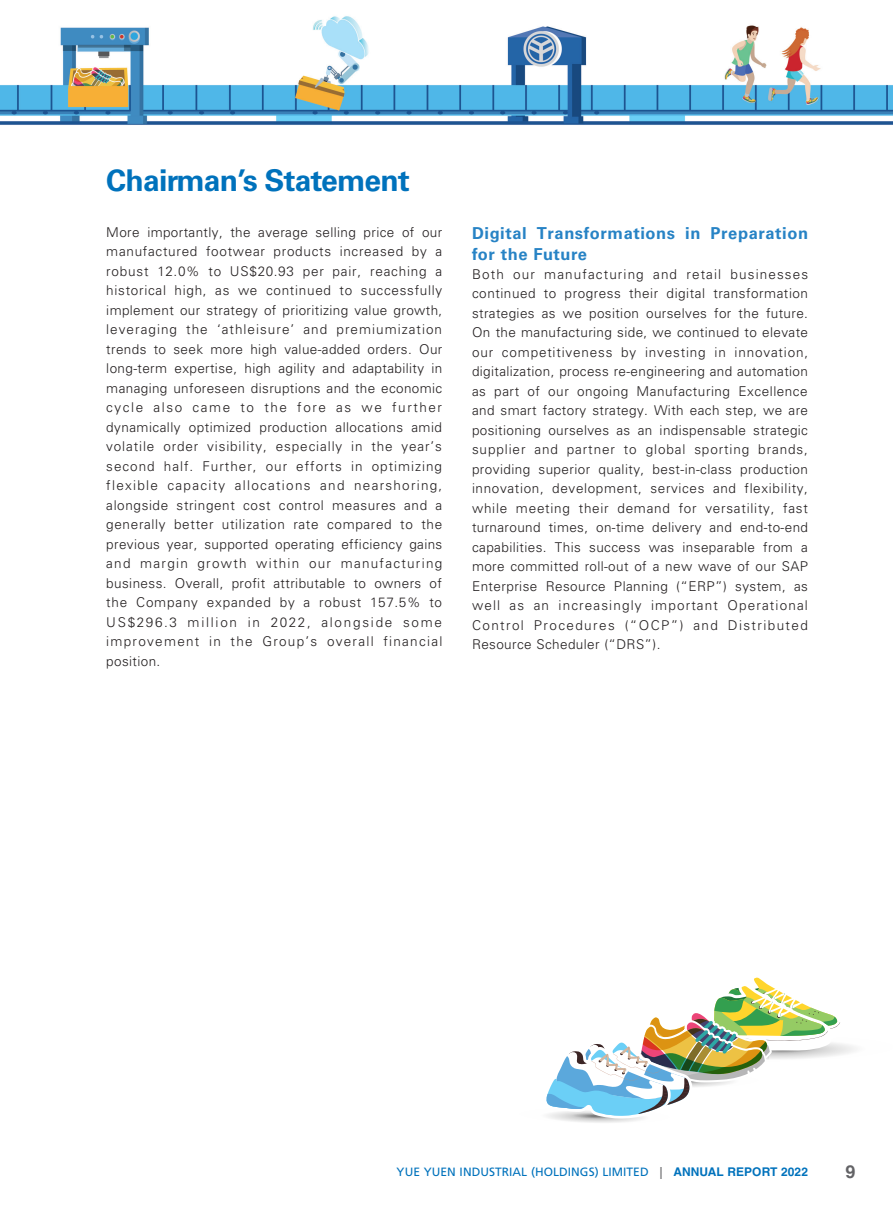
<style>
.page{position:relative;width:893px;height:1212px;background:#fff}
.page>*{position:absolute;margin:0;border:0;box-sizing:border-box;transform-origin:0 0}
.t1{font:700 30px "Univers LT Std";letter-spacing:-.025em;color:#0072bc}
.t2{font:700 18px "Helvetica LT Std";color:#636366}
.t3{font:700 16.5px/21px "Univers LT Std";letter-spacing:.035em;color:#2783c5}
.t4{font:300 13.5px/19.5px "Univers LT Std";letter-spacing:.095em;color:#231f20;text-align:justify}
.t5{font:12px "Frutiger LT Std";letter-spacing:.005em;color:#0072bc}
.s1{color:#636366}
.s2{font-family:"Helvetica LT Std";font-weight:700}
</style>
<div class="page">
<img style="left:0;top:16px;width:893px;height:109px">
<svg style="left:546px;top:977px;width:309px;height:146px"></svg>
<h1 class="t1" style="left:106px;top:163px;width:305px">Chairman’s Statement</h1>
<p class="t4" style="left:106px;top:222px;width:338px">More importantly, the average selling price of our manufactured footwear products increased by a robust 12.0% to US$20.93 per pair, reaching a historical high, as we continued to successfully implement our strategy of prioritizing value growth, leveraging the ‘athleisure’ and premiumization trends to seek more high value-added orders. Our long-term expertise, high agility and adaptability in managing unforeseen disruptions and the economic cycle also came to the fore as we further dynamically optimized production allocations amid volatile order visibility, especially in the year’s second half. Further, our efforts in optimizing flexible capacity allocations and nearshoring, alongside stringent cost control measures and a generally better utilization rate compared to the previous year, supported operating efficiency gains and margin growth within our manufacturing business. Overall, profit attributable to owners of the Company expanded by a robust 157.5% to US$296.3 million in 2022, alongside some improvement in the Group’s overall financial position.</p>
<p class="t3" style="left:472px;top:223px;width:338px">Digital Transformations in Preparation for the Future</p>
<p class="t4" style="left:472px;top:264px;width:338px">Both our manufacturing and retail businesses continued to progress their digital transformation strategies as we position ourselves for the future.<br>On the manufacturing side, we continued to elevate our competitiveness by investing in innovation, digitalization, process re-engineering and automation as part of our ongoing Manufacturing Excellence and smart factory strategy. With each step, we are positioning ourselves as an indispensable strategic supplier and partner to global sporting brands, providing superior quality, best-in-class production innovation, development, services and flexibility, while meeting their demand for versatility, fast turnaround times, on-time delivery and end-to-end capabilities. This success was inseparable from a more committed roll-out of a new wave of our SAP Enterprise Resource Planning (“ERP”) system, as well as an increasingly important Operational Control Procedures (“OCP”) and Distributed Resource Scheduler (“DRS”).</p>
<p class="t5" style="left:397px;top:1164px;width:413px">YUE YUEN INDUSTRIAL (HOLDINGS) LIMITED <span class="s1">|</span> <span class="s2">ANNUAL REPORT 2022</span></p>
<h2 class="t2" style="left:845px;top:1160px;width:12px">9</h2>
</div>
